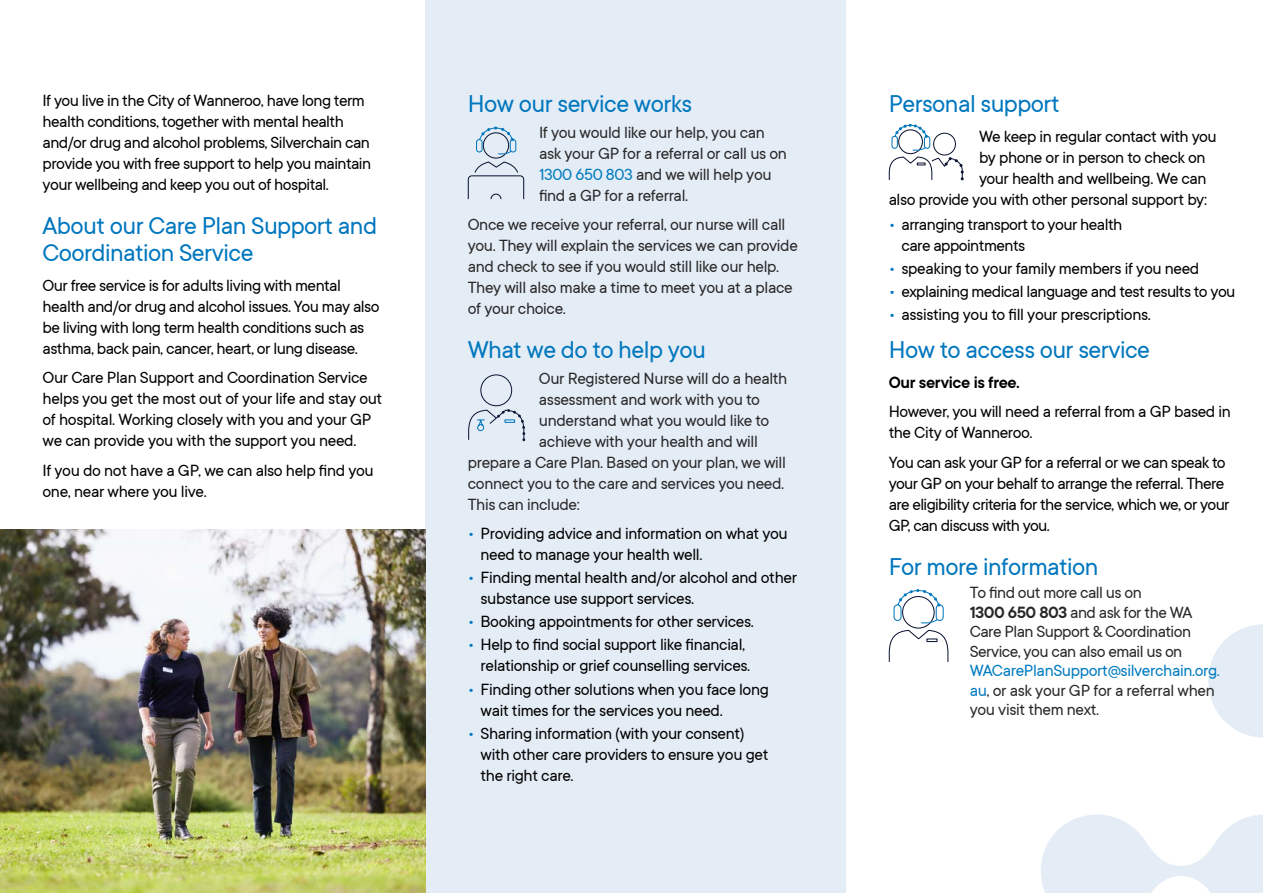
<style>
.page{position:relative;width:1263px;height:893px;background:#fff}
.page>*{position:absolute;margin:0;border:0;box-sizing:border-box;transform-origin:0 0}
.t1{font:27px/27px "TT Commons";letter-spacing:-.02em;color:#0077be}
.t2{font:18px/21px "TT Commons";letter-spacing:-.025em;color:#000}
.t3{font:18px/21px "TT Commons";letter-spacing:-.02em;color:#292829}
.t4{font:600 18px "TT Commons";letter-spacing:-.02em;color:#000}
.s1{color:#007bc0}
.s2{color:#0077be}
.s3{font-weight:600}
</style>
<div class="page">
<svg style="left:1208px;top:624px;width:55px;height:114px"></svg>
<svg style="left:1041px;top:815px;width:222px;height:78px"></svg>
<div style="left:425px;top:0;width:421px;height:893px;background:#e4ecf5"></div>
<img style="left:0;top:529px;width:425px;height:364px">
<svg style="left:468px;top:374px;width:57px;height:67px"></svg>
<svg style="left:889px;top:589px;width:59px;height:73px"></svg>
<svg style="left:889px;top:124px;width:75px;height:56px"></svg>
<svg style="left:468px;top:126px;width:56px;height:73px"></svg>
<p class="t2" style="left:43px;top:90px;width:330px">If you live in the City of Wanneroo, have long term health conditions, together with mental health and/or drug and alcohol problems, Silverchain can provide you with free support to help you maintain your wellbeing and keep you out of hospital.</p>
<h1 class="t1" style="left:43px;top:213px;width:336px">About our Care Plan Support and<br>Coordination Service</h1>
<p class="t2" style="left:43px;top:275px;width:339px">Our free service is for adults living with mental health and/or drug and alcohol issues. You may also be living with long term health conditions such as asthma, back pain, cancer, heart, or lung disease.</p>
<p class="t2" style="left:43px;top:367px;width:341px">Our Care Plan Support and Coordination Service helps you get the most out of your life and stay out of hospital. Working closely with you and your GP we can provide you with the support you need.</p>
<p class="t2" style="left:43px;top:460px;width:333px">If you do not have a GP, we can also help find you one, near where you live.</p>
<h1 class="t1" style="left:468px;top:91px;width:226px">How our service works</h1>
<p class="t3" style="left:539px;top:122px;width:249px">If you would like our help, you can ask your GP for a referral or call us on<br><span class="s1">1300 650 803</span> and we will help you find a GP for a referral.</p>
<p class="t3" style="left:468px;top:214px;width:332px">Once we receive your referral, our nurse will call you. They will explain the services we can provide and check to see if you would still like our help.<br>They will also make a time to meet you at a place of your choice.</p>
<h1 class="t1" style="left:468px;top:337px;width:240px">What we do to help you</h1>
<p class="t3" style="left:539px;top:368px;width:250px">Our Registered Nurse will do a health</p>
<p class="t3" style="left:539px;top:389px;width:223px">assessment and work with you to</p>
<p class="t3" style="left:539px;top:410px;width:232px">understand what you would like to</p>
<p class="t3" style="left:539px;top:431px;width:221px">achieve with your health and will</p>
<p class="t3" style="left:468px;top:452px;width:320px">prepare a Care Plan. Based on your plan, we will</p>
<p class="t3" style="left:468px;top:473px;width:318px">connect you to the care and services you need.</p>
<p class="t3" style="left:468px;top:494px;width:114px">This can include:</p>
<p class="t2" style="left:480px;top:523px;width:309px;text-indent:-13px"><span class="s2">•</span> Providing advice and information on what you need to manage your health well.</p>
<p class="t2" style="left:480px;top:567px;width:318px;text-indent:-13px"><span class="s2">•</span> Finding mental health and/or alcohol and other substance use support services.</p>
<p class="t2" style="left:468px;top:611px;width:288px"><span class="s2">•</span> Booking appointments for other services.</p>
<p class="t2" style="left:468px;top:635px;width:284px;text-align:right"><span class="s2">•</span> Help to find social support like financial, relationship or grief counselling services.</p>
<p class="t2" style="left:480px;top:679px;width:290px;text-indent:-13px"><span class="s2">•</span> Finding other solutions when you face long wait times for the services you need.</p>
<p class="t2" style="left:480px;top:723px;width:289px;text-indent:-13px"><span class="s2">•</span> Sharing information (with your consent) with other care providers to ensure you get the right care.</p>
<h1 class="t1" style="left:889px;top:91px;width:172px">Personal support</h1>
<p class="t2" style="left:979px;top:126px;width:239px">We keep in regular contact with you</p>
<p class="t2" style="left:979px;top:147px;width:228px">by phone or in person to check on</p>
<p class="t2" style="left:979px;top:168px;width:229px">your health and wellbeing. We can</p>
<p class="t2" style="left:889px;top:189px;width:320px">also provide you with other personal support by:</p>
<p class="t2" style="left:901px;top:214px;width:222px;text-indent:-13px"><span class="s2">•</span> arranging transport to your health care appointments</p>
<p class="t2" style="left:889px;top:258px;width:312px"><span class="s2">•</span> speaking to your family members if you need</p>
<p class="t2" style="left:889px;top:281px;width:348px"><span class="s2">•</span> explaining medical language and test results to you</p>
<p class="t2" style="left:889px;top:305px;width:264px"><span class="s2">•</span> assisting you to fill your prescriptions.</p>
<h1 class="t1" style="left:889px;top:336px;width:263px">How to access our service</h1>
<p class="t4" style="left:889px;top:372px;width:133px">Our service is free.</p>
<p class="t2" style="left:889px;top:401px;width:344px">However, you will need a referral from a GP based in the City of Wanneroo.</p>
<p class="t2" style="left:889px;top:452px;width:342px">You can ask your GP for a referral or we can speak to your GP on your behalf to arrange the referral. There are eligibility criteria for the service, which we, or your GP, can discuss with you.</p>
<h1 class="t1" style="left:889px;top:553px;width:211px">For more information</h1>
<p class="t3" style="left:970px;top:583px;width:224px;line-height:19.5px">To find out more call us on<br><span class="s3">1300 650 803</span> and ask for the WA<br>Care Plan Support &amp; Coordination<br>Service, you can also email us on</p>
<p class="t3" style="left:970px;top:661px;width:252px;line-height:19.5px"><span class="s1">WACarePlanSupport@silverchain.org. au</span>, or ask your GP for a referral when you visit them next.</p>
</div>
